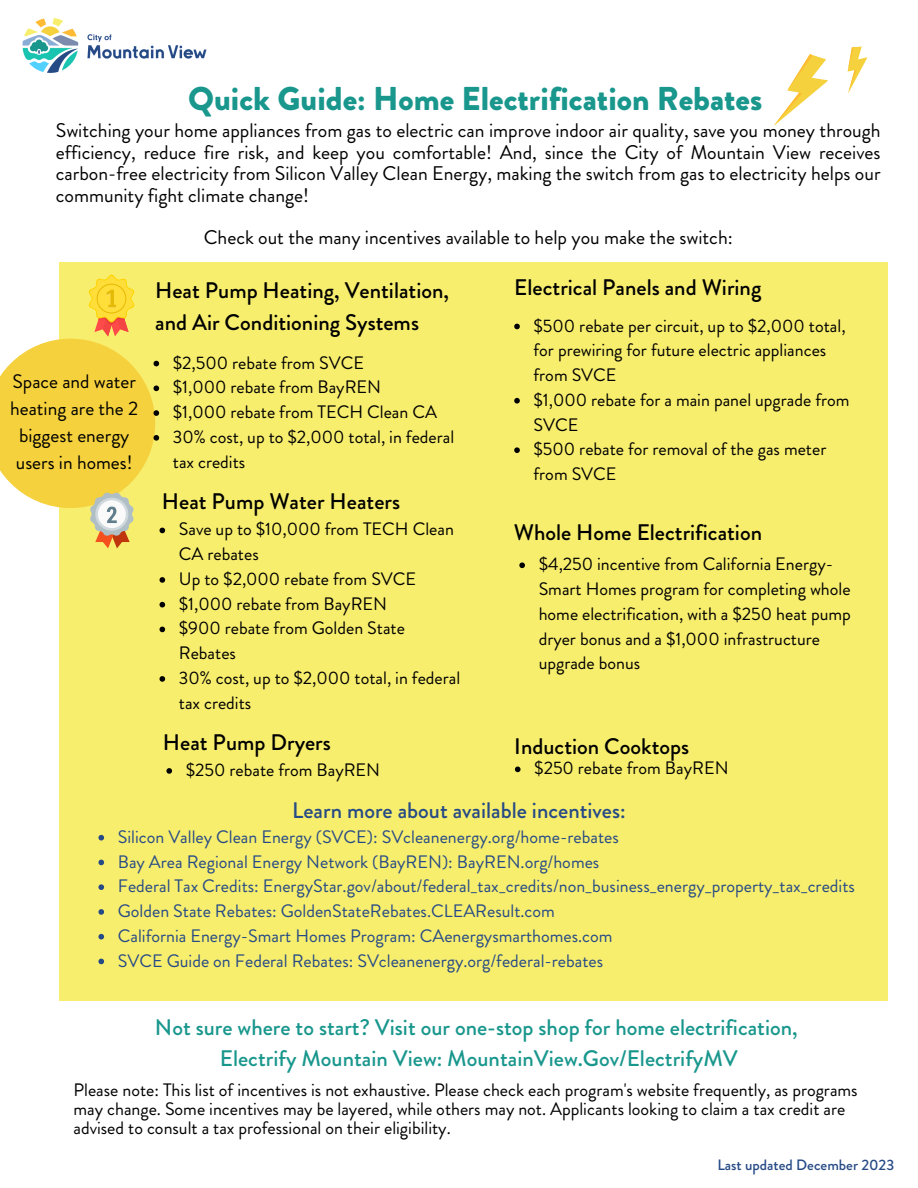
<style>
.page{position:relative;width:918px;height:1188px;background:#fff}
.page>*{position:absolute;margin:0;border:0;box-sizing:border-box;transform-origin:0 0}
.t1{font:900 33px "Brandon Grotesque";color:#19978d}
.t2{font:500 22.5px/31.5px "Brandon Grotesque";color:#000}
.t3{font:500 22.5px/31.5px "Brandon Grotesque";color:#19978d;text-align:center}
.t4{font:500 22.5px "Brandon Grotesque";color:#264a85}
.t5{font:19.65px/21.3px "Brandon Grotesque";color:#000;text-align:justify}
.t6{font:19.5px/27px "Brandon Grotesque";color:#000;text-align:center}
.t7{font:18px/24.8px "Brandon Grotesque";color:#000}
.t8{font:18px "Brandon Grotesque";color:#264a85}
.t9{font:500 15px "Brandon Grotesque";color:#264a85}
</style>
<div class="page">
<img style="left:22px;top:18px;width:185px;height:55px">
<div style="left:60px;top:262px;width:828px;height:739px;background:#f8ee6e"></div>
<svg style="left:774px;top:54px;width:54px;height:72px"></svg>
<svg style="left:847px;top:46px;width:21px;height:47px"></svg>
<svg style="left:98px;top:835px;width:6px;height:6px"></svg>
<svg style="left:98px;top:860px;width:6px;height:5px"></svg>
<svg style="left:98px;top:884px;width:6px;height:6px"></svg>
<svg style="left:98px;top:909px;width:6px;height:6px"></svg>
<svg style="left:98px;top:934px;width:6px;height:6px"></svg>
<svg style="left:98px;top:959px;width:6px;height:5px"></svg>
<svg style="left:0;top:275px;width:165px;height:273px"></svg>
<svg style="left:160px;top:577px;width:5px;height:6px"></svg>
<svg style="left:160px;top:602px;width:5px;height:5px"></svg>
<svg style="left:160px;top:627px;width:5px;height:5px"></svg>
<svg style="left:160px;top:676px;width:5px;height:6px"></svg>
<svg style="left:514px;top:324px;width:6px;height:5px"></svg>
<svg style="left:514px;top:398px;width:6px;height:6px"></svg>
<svg style="left:514px;top:447px;width:6px;height:6px"></svg>
<svg style="left:515px;top:767px;width:6px;height:5px"></svg>
<svg style="left:166px;top:768px;width:6px;height:6px"></svg>
<svg style="left:519px;top:562px;width:6px;height:6px"></svg>
<p class="t1" style="left:188px;top:75px;width:576px">Quick Guide: Home Electrification Rebates</p>
<p class="t5" style="left:56px;top:120px;width:826px">Switching your home appliances from gas to electric can improve indoor air quality, save you money through efficiency, reduce fire risk, and keep you comfortable! And, since the City of Mountain View receives carbon-free electricity from Silicon Valley Clean Energy, making the switch from gas to electricity helps our community fight climate change!</p>
<h1 class="t5" style="left:204px;top:227px;width:531px">Check out the many incentives available to help you make the switch:</h1>
<h3 class="t2" style="left:155px;top:275px;width:295px">Heat Pump Heating, Ventilation, and Air Conditioning Systems</h3>
<p class="t2" style="left:514px;top:272px;width:249px">Electrical Panels and Wiring</p>
<h2 class="t7" style="left:534px;top:313px;width:313px">$500 rebate per circuit, up to $2,000 total, for prewiring for future electric appliances from SVCE</h2>
<p class="t7" style="left:534px;top:387px;width:317px">$1,000 rebate for a main panel upgrade from<br>SVCE</p>
<p class="t7" style="left:534px;top:437px;width:294px">$500 rebate for removal of the gas meter from SVCE</p>
<p class="t7" style="left:173px;top:350px;width:193px">$2,500 rebate from SVCE</p>
<p class="t7" style="left:173px;top:375px;width:210px">$1,000 rebate from BayREN</p>
<p class="t7" style="left:173px;top:400px;width:266px">$1,000 rebate from TECH Clean CA</p>
<h2 class="t7" style="left:173px;top:424px;width:283px">30% cost, up to $2,000 total, in federal tax credits</h2>
<p class="t6" style="left:10px;top:368px;width:130px">Space and water heating are the 2 biggest energy users in homes!</p>
<p class="t2" style="left:162px;top:486px;width:240px">Heat Pump Water Heaters</p>
<p class="t7" style="left:179px;top:517px;width:277px">Save up to $10,000 from TECH Clean<br>CA rebates</p>
<p class="t7" style="left:179px;top:567px;width:239px">Up to $2,000 rebate from SVCE</p>
<p class="t7" style="left:179px;top:591px;width:210px">$1,000 rebate from BayREN</p>
<p class="t7" style="left:179px;top:616px;width:228px">$900 rebate from Golden State<br>Rebates</p>
<p class="t7" style="left:179px;top:666px;width:283px">30% cost, up to $2,000 total, in federal tax credits</p>
<p class="t2" style="left:514px;top:517px;width:250px">Whole Home Electrification</p>
<p class="t7" style="left:539px;top:552px;width:314px">$4,250 incentive from California Energy-Smart Homes program for completing whole home electrification, with a $250 heat pump dryer bonus and a $1,000 infrastructure upgrade bonus</p>
<h3 class="t2" style="left:163px;top:726px;width:169px">Heat Pump Dryers</h3>
<p class="t2" style="left:514px;top:731px;width:176px">Induction Cooktops</p>
<h2 class="t7" style="left:186px;top:758px;width:196px">$250 rebate from BayREN</h2>
<h3 class="t7" style="left:534px;top:756px;width:196px">$250 rebate from BayREN</h3>
<h2 class="t4" style="left:292px;top:794px;width:335px">Learn more about available incentives:</h2>
<p class="t8" style="left:118px;top:824px;width:503px">Silicon Valley Clean Energy (SVCE): SVcleanenergy.org/home-rebates</p>
<p class="t8" style="left:118px;top:849px;width:483px">Bay Area Regional Energy Network (BayREN): BayREN.org/homes</p>
<p class="t8" style="left:118px;top:873px;width:739px">Federal Tax Credits: EnergyStar.gov/about/federal_tax_credits/non_business_energy_property_tax_credits</p>
<h2 class="t8" style="left:118px;top:898px;width:439px">Golden State Rebates: GoldenStateRebates.CLEAResult.com</h2>
<h2 class="t8" style="left:118px;top:923px;width:496px">California Energy-Smart Homes Program: CAenergysmarthomes.com</h2>
<p class="t8" style="left:118px;top:948px;width:487px">SVCE Guide on Federal Rebates: SVcleanenergy.org/federal-rebates</p>
<p class="t3" style="left:155px;top:1011px;width:644px">Not sure where to start? Visit our one-stop shop for home electrification,<br>Electrify Mountain View: MountainView.Gov/ElectrifyMV</p>
<h2 class="t7" style="left:73px;top:1081px;width:786px;line-height:19.2px">Please note: This list of incentives is not exhaustive. Please check each program's website frequently, as programs may change. Some incentives may be layered, while others may not. Applicants looking to claim a tax credit are advised to consult a tax professional on their eligibility.</h2>
<p class="t9" style="left:717px;top:1155px;width:178px">Last updated December 2023</p>
</div>
